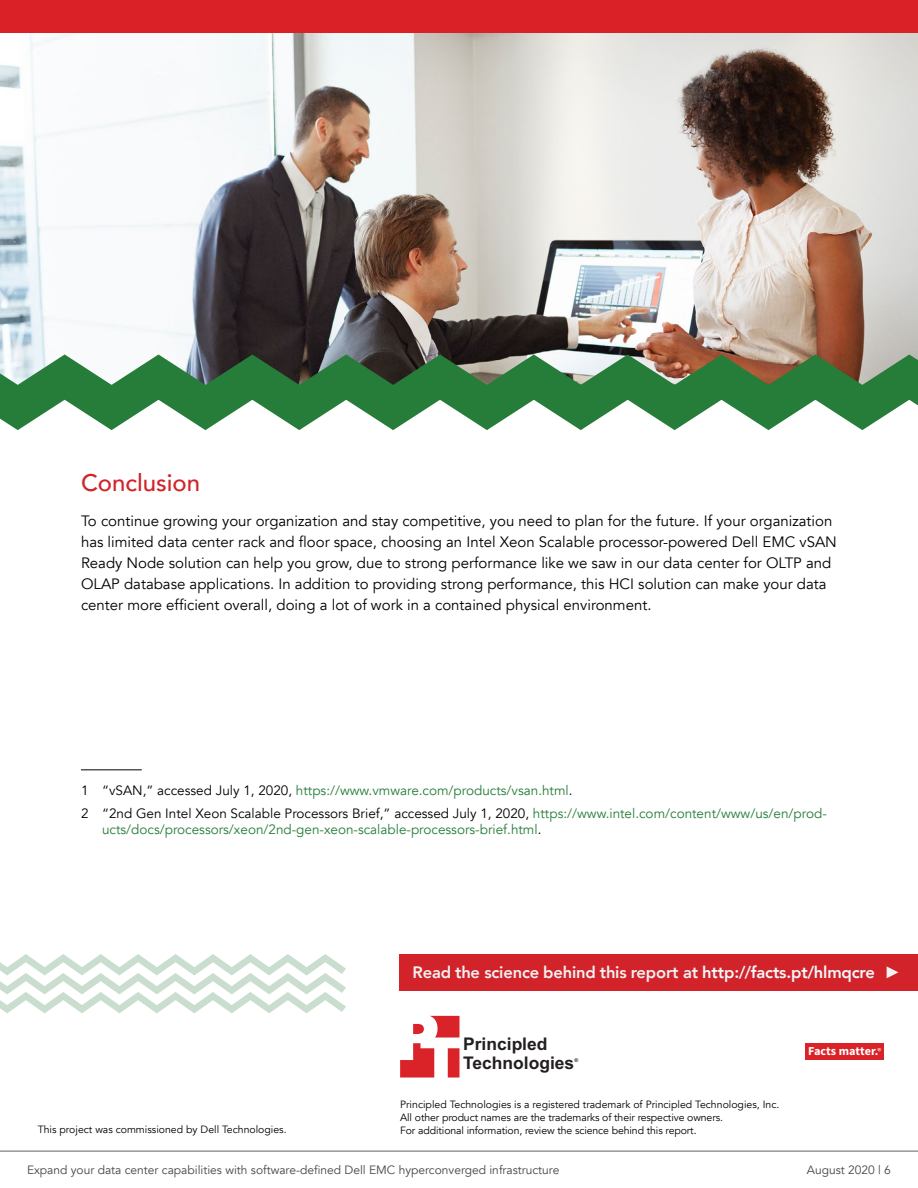
<style>
.page{position:relative;width:918px;height:1188px;background:#fff}
.page>*{position:absolute;margin:0;border:0;box-sizing:border-box;transform-origin:0 0}
.t1{font:500 24px "Avenir";color:#d2232a}
.t2{font:700 17.4px/18.6px "Arial";color:#231f20}
.t3{font:800 16.5px "Avenir";letter-spacing:-.01em;color:#f1f1f2}
.t4{font:15px/21px "Avenir";color:#000}
.t5{font:13.5px/23px "Avenir";color:#000}
.t6{font:13.5px "Avenir";color:#257d39}
.t7{font:700 12.15px "Source Sans Pro";color:#fff}
.t8{font:12px "Avenir";color:#464547}
.t9{font:10.5px/12.6px "Avenir";letter-spacing:-.01em;color:#000}
.t10{font:700 5.25px "Arial";color:#231f20}
.s1{color:#257d39}
.s2{color:#000}
.s3{color:#f2f9fc}
.s4{font-weight:600;font-size:8.55px}
</style>
<div class="page">
<img style="left:0;top:32px;width:918px;height:322px">
<svg style="left:0;top:354px;width:918px;height:76px;fill:#257d39"></svg>
<svg style="left:0;top:954px;width:346px;height:59px"></svg>
<hr style="left:81px;top:769px;width:61px;height:1px;background:#000">
<svg style="left:400px;top:1016px;width:59px;height:62px"></svg>
<div style="left:805px;top:1043px;width:78px;height:17px;background:#da2229"></div>
<div style="left:399px;top:954px;width:519px;height:37px;background:#d2232a"></div>
<svg style="left:887px;top:966px;width:11px;height:12px"></svg>
<hr style="left:0;top:1151px;width:918px;height:1px;background:#616264">
<div style="left:0;top:0;width:918px;height:32px;background:#da2128"></div>
<h1 class="t1" style="left:81px;top:462px;width:121px">Conclusion</h1>
<p class="t4" style="left:81px;top:510px;width:757px">To continue growing your organization and stay competitive, you need to plan for the future. If your organization has limited data center rack and floor space, choosing an Intel Xeon Scalable processor-powered Dell EMC vSAN Ready Node solution can help you grow, due to strong performance like we saw in our data center for OLTP and OLAP database applications. In addition to providing strong performance, this HCI solution can make your data center more efficient overall, doing a lot of work in a contained physical environment.</p>
<p class="t5" style="left:81px;top:779px;width:747px">1 “vSAN,” accessed July 1, 2020, <span class="s1">https://www.vmware.com/products/vsan.html</span>.<br>2 “2nd Gen Intel Xeon Scalable Processors Brief,” accessed July 1, 2020, <span class="s1">https://www.intel.com/content/www/us/en/prod-</span></p>
<p class="t6" style="left:102px;top:821px;width:441px">ucts/docs/processors/xeon/2nd-gen-xeon-scalable-processors-brief.html<span class="s2">.</span></p>
<p class="t3" style="left:413px;top:960px;width:464px">Read the science behind this report at <span class="s3">http://facts.pt/hlmqcre</span></p>
<p class="t9" style="left:38px;top:1123px;width:250px">This project was commissioned by Dell Technologies.</p>
<p class="t2" style="left:463px;top:1036px;width:113px">Principled<br>Technologies</p>
<p class="t10" style="left:574px;top:1057px;width:5px">®</p>
<p class="t9" style="left:400px;top:1099px;width:381px">Principled Technologies is a registered trademark of Principled Technologies, Inc.<br>All other product names are the trademarks of their respective owners.<br>For additional information, review the science behind this report.</p>
<p class="t7" style="left:808px;top:1043px;width:74px">Facts matter.<span class="s4">®</span></p>
<p class="t8" style="left:27px;top:1163px;width:534px">Expand your data center capabilities with software-defined Dell EMC hyperconverged infrastructure</p>
<p class="t8" style="left:807px;top:1163px;width:86px">August 2020 | 6</p>
</div>
